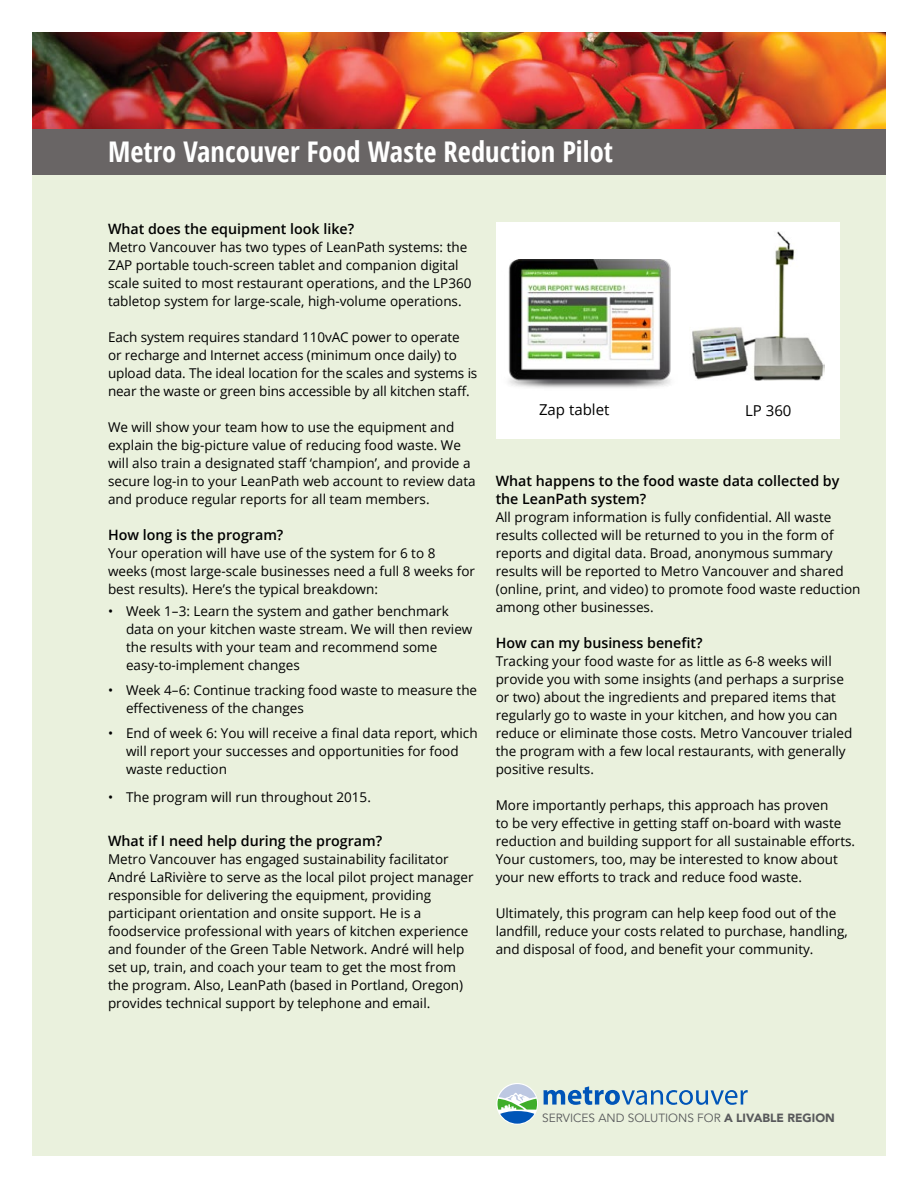
<style>
.page{position:relative;width:918px;height:1188px;background:#fff}
.page>*{position:absolute;margin:0;border:0;box-sizing:border-box;transform-origin:0 0}
.Feature{font:700 condensed 28.5px "Open Sans";color:#fff}
.t1{font:15px "Open Sans";color:#000}
.subheads{font:600 14.25px/18px "Open Sans";color:#000}
.bulk_text{font:13.5px/18px "Open Sans";color:#000}
.t2{font:11.85px "Avenir LT Std";color:#58595b}
.s1{font-weight:900}
</style>
<div class="page">
<div style="left:32px;top:130px;width:854px;height:1026px;background:#eaf1dd"></div>
<img style="left:32px;top:32px;width:854px;height:98px">
<div style="left:32px;top:130px;width:854px;height:45px;background:#696565"></div>
<svg style="left:543px;top:1086px;width:205px;height:19px"></svg>
<svg style="left:496px;top:1083px;width:42px;height:42px"></svg>
<svg style="left:497px;top:1084px;width:40px;height:40px"></svg>
<div style="left:496px;top:222px;width:344px;height:217px;background:#fff"></div>
<img style="left:508px;top:259px;width:163px;height:129px">
<img style="left:692px;top:231px;width:132px;height:150px">
<p class="Feature" style="left:108px;top:132px;width:506px">Metro Vancouver Food Waste Reduction Pilot</p>
<p class="subheads" style="left:108px;top:220px;width:248px">What does the equipment look like?</p>
<p class="bulk_text" style="left:108px;top:238px;width:365px">Metro Vancouver has two types of LeanPath systems: the ZAP portable touch-screen tablet and companion digital scale suited to most restaurant operations, and the LP360 tabletop system for large-scale, high-volume operations.</p>
<p class="bulk_text" style="left:108px;top:328px;width:371px">Each system requires standard 110vAC power to operate<br>or recharge and Internet access (minimum once daily) to upload data. The ideal location for the scales and systems is near the waste or green bins accessible by all kitchen staff.</p>
<p class="bulk_text" style="left:108px;top:418px;width:369px">We will show your team how to use the equipment and explain the big-picture value of reducing food waste. We will also train a designated staff ‘champion’, and provide a secure log-in to your LeanPath web account to review data and produce regular reports for all team members.</p>
<p class="subheads" style="left:108px;top:526px;width:177px">How long is the program?</p>
<p class="bulk_text" style="left:108px;top:544px;width:369px">Your operation will have use of the system for 6 to 8 weeks (most large-scale businesses need a full 8 weeks for best results). Here’s the typical breakdown:</p>
<p class="bulk_text" style="left:126px;top:602px;width:348px;text-indent:-18px">• Week 1–3: Learn the system and gather benchmark data on your kitchen waste stream. We will then review the results with your team and recommend some easy-to-implement changes</p>
<p class="bulk_text" style="left:126px;top:681px;width:353px;text-indent:-18px">• Week 4–6: Continue tracking food waste to measure the effectiveness of the changes</p>
<p class="bulk_text" style="left:126px;top:724px;width:353px;text-indent:-18px">• End of week 6: You will receive a final data report, which will report your successes and opportunities for food waste reduction</p>
<p class="bulk_text" style="left:108px;top:788px;width:264px">• The program will run throughout 2015.</p>
<p class="subheads" style="left:108px;top:832px;width:276px">What if I need help during the program?</p>
<p class="bulk_text" style="left:108px;top:850px;width:367px">Metro Vancouver has engaged sustainability facilitator André LaRivière to serve as the local pilot project manager responsible for delivering the equipment, providing participant orientation and onsite support. He is a foodservice professional with years of kitchen experience and founder of the Green Table Network. André will help set up, train, and coach your team to get the most from the program. Also, LeanPath (based in Portland, Oregon) provides technical support by telephone and email.</p>
<p class="t1" style="left:539px;top:399px;width:72px">Zap tablet</p>
<p class="t1" style="left:745px;top:400px;width:48px">LP 360</p>
<p class="subheads" style="left:496px;top:472px;width:345px">What happens to the food waste data collected by the LeanPath system?</p>
<p class="bulk_text" style="left:496px;top:508px;width:366px">All program information is fully confidential. All waste results collected will be returned to you in the form of reports and digital data. Broad, anonymous summary results will be reported to Metro Vancouver and shared (online, print, and video) to promote food waste reduction among other businesses.</p>
<p class="subheads" style="left:496px;top:634px;width:209px">How can my business benefit?</p>
<p class="bulk_text" style="left:496px;top:652px;width:358px">Tracking your food waste for as little as 6-8 weeks will provide you with some insights (and perhaps a surprise or two) about the ingredients and prepared items that regularly go to waste in your kitchen, and how you can reduce or eliminate those costs. Metro Vancouver trialed the program with a few local restaurants, with generally positive results.</p>
<p class="bulk_text" style="left:496px;top:796px;width:361px">More importantly perhaps, this approach has proven<br>to be very effective in getting staff on-board with waste reduction and building support for all sustainable efforts.<br>Your customers, too, may be interested to know about your new efforts to track and reduce food waste.</p>
<p class="bulk_text" style="left:496px;top:904px;width:354px">Ultimately, this program can help keep food out of the landfill, reduce your costs related to purchase, handling, and disposal of food, and benefit your community.</p>
<p class="t2" style="left:542px;top:1112px;width:294px">SERVICES AND SOLUTIONS FOR <span class="s1">A LIVABLE REGION</span></p>
</div>
